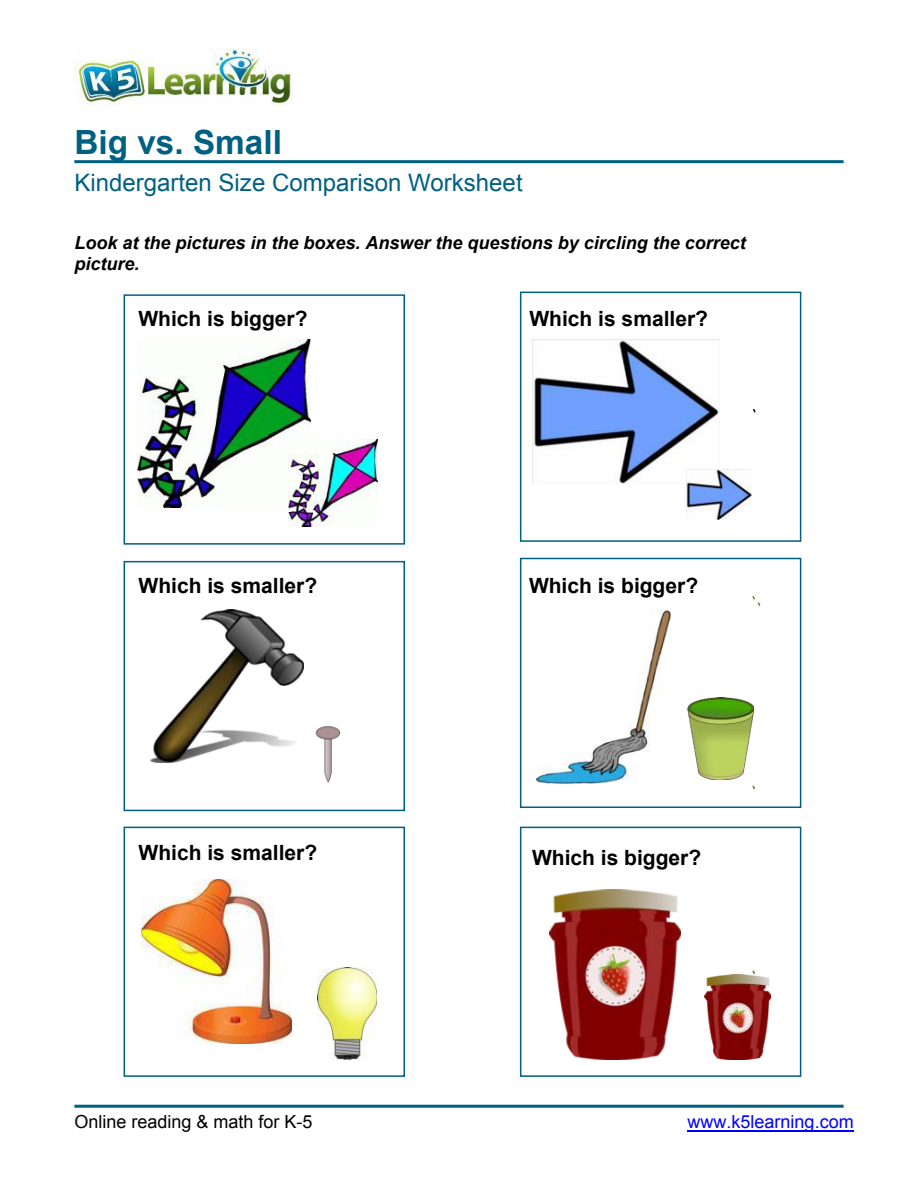
<style>
.page{position:relative;width:918px;height:1188px;background:#fff}
.page>*{position:absolute;margin:0;border:0;box-sizing:border-box;transform-origin:0 0}
.t1{font:700 33.3px "Arial";color:#006081}
.t2{font:24px "Arial";color:#006081}
.t3{font:700 21px "Arial";color:#000}
.t4{font:italic 700 18px/20.7px "Arial";color:#000}
.t5{font:18px "Arial";color:#000}
.t6{font:18px "Arial";color:#00f}
</style>
<div class="page">
<div style="left:520px;top:827px;width:281px;height:250px;background:#fff;border:2px solid #006081"></div>
<div style="left:520px;top:558px;width:281px;height:250px;background:#fff;border:2px solid #006081"></div>
<div style="left:520px;top:292px;width:281px;height:250px;background:#fff;border:2px solid #006081"></div>
<div style="left:124px;top:827px;width:281px;height:250px;background:#fff;border:2px solid #006081"></div>
<div style="left:124px;top:561px;width:281px;height:250px;background:#fff;border:2px solid #006081"></div>
<hr style="left:74px;top:160px;width:770px;height:3px;background:#006081">
<hr style="left:74px;top:1105px;width:770px;height:3px;background:#006081">
<hr style="left:687px;top:1130px;width:167px;height:2px;background:#00f">
<img style="left:74px;top:49px;width:219px;height:57px">
<svg style="left:752px;top:596px;width:9px;height:10px"></svg>
<div style="left:124px;top:294px;width:281px;height:251px;background:#fff;border:2px solid #006081"></div>
<img style="left:137px;top:340px;width:174px;height:167px">
<img style="left:288px;top:440px;width:90px;height:87px">
<img style="left:532px;top:340px;width:187px;height:143px">
<img style="left:687px;top:470px;width:65px;height:50px">
<img style="left:151px;top:610px;width:152px;height:153px">
<img style="left:297px;top:709px;width:43px;height:74px">
<img style="left:537px;top:610px;width:134px;height:174px">
<img style="left:687px;top:697px;width:67px;height:82px">
<img style="left:142px;top:880px;width:149px;height:164px">
<img style="left:317px;top:967px;width:60px;height:92px">
<img style="left:549px;top:889px;width:132px;height:170px">
<img style="left:704px;top:974px;width:66px;height:85px">
<h1 class="t1" style="left:74px;top:129px;width:209px">Big vs. Small</h1>
<p class="t2" style="left:74px;top:174px;width:450px">Kindergarten Size Comparison Worksheet</p>
<p class="t4" style="left:74px;top:234px;width:673px">Look at the pictures in the boxes. Answer the questions by circling the correct picture.</p>
<p class="t3" style="left:529px;top:311px;width:180px">Which is smaller?</p>
<p class="t3" style="left:138px;top:311px;width:171px">Which is bigger?</p>
<p class="t3" style="left:139px;top:577px;width:180px">Which is smaller?</p>
<p class="t3" style="left:529px;top:577px;width:171px">Which is bigger?</p>
<p class="t3" style="left:139px;top:845px;width:180px">Which is smaller?</p>
<p class="t3" style="left:532px;top:850px;width:171px">Which is bigger?</p>
<p class="t5" style="left:74px;top:1115px;width:240px">Online reading &amp; math for K-5</p>
<p class="t6" style="left:687px;top:1115px;width:168px">www.k5learning.com</p>
</div>
